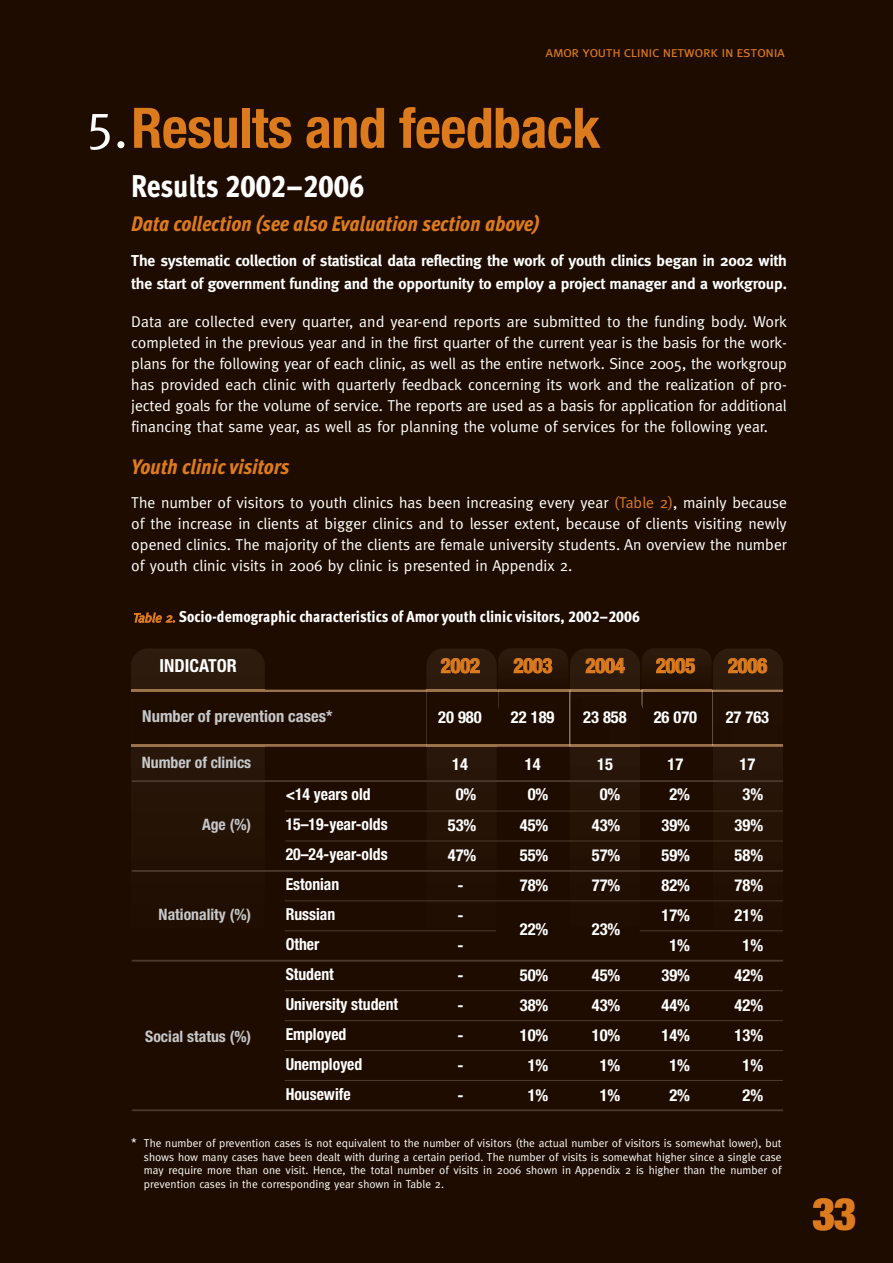
<style>
.page{position:relative;width:893px;height:1263px;background:#1f0c01}
.page>*{position:absolute;margin:0;border:0;box-sizing:border-box;transform-origin:0 0}
.t1{font:700 condensed 55.95px "Helvetica Neue";letter-spacing:-.01em;color:#dc7b1e}
.t2{font:52.5px "Meta";color:#fff}
.t3{font:900 condensed 45px "Helvetica Neue";color:#dc7b1e}
.t4{font:31.5px "Meta Cond Extra Bold LF";color:#fff}
.t5{font:italic 21px "Meta Cond Extra Bold Lf";color:#dc7b1e}
.t6{font:700 condensed 20.25px "Helvetica Neue";color:#dc7b1e}
.t7{font:700 condensed 18px "Helvetica Neue";color:#fff}
.t8{font:700 condensed 16.5px "Helvetica Neue";color:#fff}
.t9{font:700 condensed 16.5px/30px "Helvetica Neue";color:#fff;scale:.95 1}
.t10{font:700 condensed 16.5px "Helvetica Neue";color:#c7c8ca}
.t11{font:15.75px/21px "Meta";color:#fff;text-align:justify}
.t12{font:700 15.75px/22.5px "Meta";letter-spacing:-.01em;color:#fff}
.t13{font:15.75px "Meta Cond Extra Bold LF";color:#fff}
.t14{font:700 condensed 15.75px "Helvetica Neue";color:#c7c8ca}
.t15{font:15px "Meta Caps";letter-spacing:-.025em;color:#dc7b1e}
.t16{font:11.4px/13.5px "Meta";color:#fff;text-align:justify}
.s1{color:#dc7b1e}
.s2{font-family:"Meta";font-style:italic;font-size:12.75px;color:#dc7b1e}
.s3{font-size:12.75px}
</style>
<div class="page">
<div style="left:426px;top:648px;width:71px;height:478px;background:linear-gradient(to right,#231004,#231004);border-radius:17px"></div>
<div style="left:131px;top:648px;width:134px;height:478px;background:linear-gradient(to right,#231004,#231004);border-radius:17px"></div>
<div style="left:498px;top:648px;width:70px;height:70px;background:#271509;border-radius:13px"></div>
<div style="left:570px;top:648px;width:70px;height:475px;background:linear-gradient(to right,#231004,#231004);border-radius:17px"></div>
<div style="left:713px;top:648px;width:70px;height:481px;background:linear-gradient(to right,#231004,#231004);border-radius:17px"></div>
<div style="left:641px;top:648px;width:71px;height:68px;background:#261407;border-radius:13px"></div>
<hr style="left:132px;top:780px;width:651px;height:2px;background:#493a2c">
<hr style="left:285px;top:810px;width:498px;height:1px;background:#493a2c">
<hr style="left:286px;top:840px;width:497px;height:1px;background:#493a2c">
<hr style="left:132px;top:870px;width:651px;height:2px;background:#493a2c">
<hr style="left:285px;top:900px;width:498px;height:1px;background:#493a2c">
<hr style="left:285px;top:930px;width:211px;height:1px;background:#493a2c">
<hr style="left:132px;top:960px;width:651px;height:2px;background:#493a2c">
<hr style="left:132px;top:1109px;width:651px;height:2px;background:#493a2c">
<hr style="left:285px;top:990px;width:498px;height:1px;background:#493a2c">
<hr style="left:285px;top:1020px;width:498px;height:1px;background:#493a2c">
<img style="left:131px;top:690px;width:651px;height:56px">
<img style="left:498px;top:705px;width:70px;height:13px">
<img style="left:641px;top:703px;width:71px;height:13px">
<img style="left:132px;top:745px;width:294px;height:2px">
<img style="left:426px;top:745px;width:144px;height:2px">
<img style="left:570px;top:745px;width:213px;height:2px">
<img style="left:132px;top:745px;width:133px;height:1px">
<img style="left:713px;top:745px;width:69px;height:1px">
<img style="left:265px;top:690px;width:303px;height:1px">
<img style="left:570px;top:690px;width:213px;height:1px">
<img style="left:132px;top:690px;width:133px;height:1px">
<hr style="left:285px;top:1050px;width:498px;height:1px;background:#493a2c">
<hr style="left:285px;top:1080px;width:498px;height:1px;background:#493a2c">
<hr style="left:640px;top:930px;width:143px;height:1px;background:#493a2c">
<svg style="left:813px;top:1198px;width:21px;height:33px"></svg>
<p class="t15" style="left:546px;top:43px;width:241px">amor youth clinic network in estonia</p>
<p class="t1" style="left:131px;top:94px;width:470px">Results and feedback</p>
<p class="t4" style="left:131px;top:175px;width:234px">Results 2002–2006</p>
<p class="t5" style="left:131px;top:212px;width:409px">Data collection (see also Evaluation section above)</p>
<p class="t12" style="left:131px;top:250px;width:657px">The systematic collection of statistical data reflecting the work of youth clinics began in 2002 with the start of government funding and the opportunity to employ a project manager and a workgroup.</p>
<p class="t11" style="left:131px;top:311px;width:657px">Data are collected every quarter, and year-end reports are submitted to the funding body. Work completed in the previous year and in the first quarter of the current year is the basis for the work&shy;plans for the following year of each clinic, as well as the entire network. Since 2005, the workgroup has provided each clinic with quarterly feedback concerning its work and the realization of pro&shy;jected goals for the volume of service. The reports are used as a basis for application for additional financing that same year, as well as for planning the volume of services for the following year.</p>
<p class="t5" style="left:131px;top:455px;width:159px">Youth clinic visitors</p>
<p class="t11" style="left:131px;top:492px;width:657px">The number of visitors to youth clinics has been increasing every year <span class="s1">(Table 2)</span>, mainly because of the increase in clients at bigger clinics and to lesser extent, because of clients visiting newly opened clinics. The majority of the clients are female university students. An overview the number of youth clinic visits in 2006 by clinic is presented in Appendix 2.</p>
<p class="t2" style="left:86px;top:95px;width:43px">5.</p>
<p class="t13" style="left:133px;top:611px;width:509px"><span class="s2">Table 2.</span> Socio-demographic characteristics of Amor youth clinic visitors, 2002–2006</p>
<p class="t7" style="left:160px;top:655px;width:79px">INDICATOR</p>
<p class="t10" style="left:142px;top:707px;width:192px">Number of prevention cases*</p>
<p class="t6" style="left:441px;top:653px;width:40px">2002</p>
<p class="t6" style="left:514px;top:653px;width:40px">2003</p>
<p class="t6" style="left:586px;top:653px;width:40px">2004</p>
<p class="t6" style="left:656px;top:653px;width:40px">2005</p>
<p class="t6" style="left:728px;top:653px;width:40px">2006</p>
<p class="t8" style="left:438px;top:707px;width:45px">20 980</p>
<p class="t8" style="left:511px;top:707px;width:45px">22 189</p>
<p class="t8" style="left:583px;top:707px;width:45px">23 858</p>
<p class="t8" style="left:654px;top:707px;width:45px">26 070</p>
<p class="t8" style="left:726px;top:707px;width:45px">27 763</p>
<p class="t8" style="left:452px;top:754px;width:17px">14</p>
<p class="t8" style="left:525px;top:754px;width:17px">14</p>
<p class="t8" style="left:597px;top:754px;width:17px">15</p>
<p class="t8" style="left:667px;top:754px;width:17px">17</p>
<p class="t8" style="left:739px;top:754px;width:17px">17</p>
<p class="t8" style="left:456px;top:784px;width:22px">0%</p>
<p class="t8" style="left:528px;top:784px;width:22px">0%</p>
<p class="t8" style="left:600px;top:784px;width:22px">0%</p>
<p class="t8" style="left:669px;top:784px;width:22px">2%</p>
<p class="t8" style="left:742px;top:784px;width:22px">3%</p>
<p class="t8" style="left:448px;top:815px;width:30px">53%</p>
<p class="t8" style="left:520px;top:815px;width:30px">45%</p>
<p class="t8" style="left:592px;top:815px;width:30px">43%</p>
<p class="t8" style="left:661px;top:815px;width:30px">39%</p>
<p class="t8" style="left:735px;top:815px;width:30px">39%</p>
<p class="t8" style="left:448px;top:845px;width:30px">47%</p>
<p class="t8" style="left:520px;top:845px;width:30px">55%</p>
<p class="t8" style="left:592px;top:845px;width:30px">57%</p>
<p class="t8" style="left:661px;top:845px;width:30px">59%</p>
<p class="t8" style="left:735px;top:845px;width:30px">58%</p>
<p class="t8" style="left:457px;top:875px;width:8px">-</p>
<p class="t8" style="left:520px;top:875px;width:30px">78%</p>
<p class="t8" style="left:592px;top:875px;width:30px">77%</p>
<p class="t8" style="left:661px;top:875px;width:30px">82%</p>
<p class="t8" style="left:735px;top:875px;width:30px">78%</p>
<p class="t8" style="left:457px;top:905px;width:8px">-</p>
<p class="t8" style="left:520px;top:919px;width:30px">22%</p>
<p class="t8" style="left:592px;top:919px;width:30px">23%</p>
<p class="t14" style="left:142px;top:753px;width:111px">Number of clinics</p>
<p class="t9" style="left:286px;top:779px;width:120px">&lt;14 years old<br>15–19-year-olds<br>20–24-year-olds<br>Estonian<br>Russian<br>Other<br>Student<br>University student<br>Employed<br>Unemployed<br>Housewife</p>
<p class="t14" style="left:202px;top:815px;width:51px">Age (%)</p>
<p class="t14" style="left:159px;top:905px;width:94px">Nationality (%)</p>
<p class="t8" style="left:661px;top:905px;width:30px">17%</p>
<p class="t8" style="left:735px;top:905px;width:30px">21%</p>
<p class="t8" style="left:457px;top:935px;width:8px">-</p>
<p class="t8" style="left:669px;top:935px;width:22px">1%</p>
<p class="t8" style="left:742px;top:935px;width:22px">1%</p>
<p class="t8" style="left:457px;top:965px;width:8px">-</p>
<p class="t8" style="left:520px;top:965px;width:30px">50%</p>
<p class="t8" style="left:592px;top:965px;width:30px">45%</p>
<p class="t8" style="left:661px;top:965px;width:30px">39%</p>
<p class="t8" style="left:735px;top:965px;width:30px">42%</p>
<p class="t8" style="left:457px;top:995px;width:8px">-</p>
<p class="t8" style="left:520px;top:995px;width:30px">38%</p>
<p class="t8" style="left:592px;top:995px;width:30px">43%</p>
<p class="t8" style="left:661px;top:995px;width:30px">44%</p>
<p class="t8" style="left:735px;top:995px;width:30px">42%</p>
<p class="t8" style="left:457px;top:1025px;width:8px">-</p>
<p class="t8" style="left:520px;top:1025px;width:30px">10%</p>
<p class="t8" style="left:592px;top:1025px;width:30px">10%</p>
<p class="t8" style="left:661px;top:1025px;width:30px">14%</p>
<p class="t8" style="left:735px;top:1025px;width:30px">13%</p>
<p class="t8" style="left:457px;top:1055px;width:8px">-</p>
<p class="t8" style="left:528px;top:1055px;width:22px">1%</p>
<p class="t8" style="left:600px;top:1055px;width:22px">1%</p>
<p class="t8" style="left:669px;top:1055px;width:22px">1%</p>
<p class="t8" style="left:742px;top:1055px;width:22px">1%</p>
<p class="t8" style="left:457px;top:1085px;width:8px">-</p>
<p class="t8" style="left:528px;top:1085px;width:22px">1%</p>
<p class="t8" style="left:600px;top:1085px;width:22px">1%</p>
<p class="t8" style="left:669px;top:1085px;width:22px">2%</p>
<p class="t8" style="left:742px;top:1085px;width:22px">2%</p>
<p class="t16" style="left:144px;top:1136px;width:639px;text-indent:-13px"><span class="s3">*</span> The number of prevention cases is not equivalent to the number of visitors (the actual number of visitors is somewhat lower), but shows how many cases have been dealt with during a certain period. The number of visits is somewhat higher since a single case may require more than one visit. Hence, the total number of visits in 2006 shown in Appendix 2 is higher than the number of prevention cases in the corresponding year shown in Table 2.</p>
<p class="t14" style="left:145px;top:1027px;width:108px">Social status (%)</p>
<p class="t3" style="left:812px;top:1186px;width:46px">33</p>
</div>
